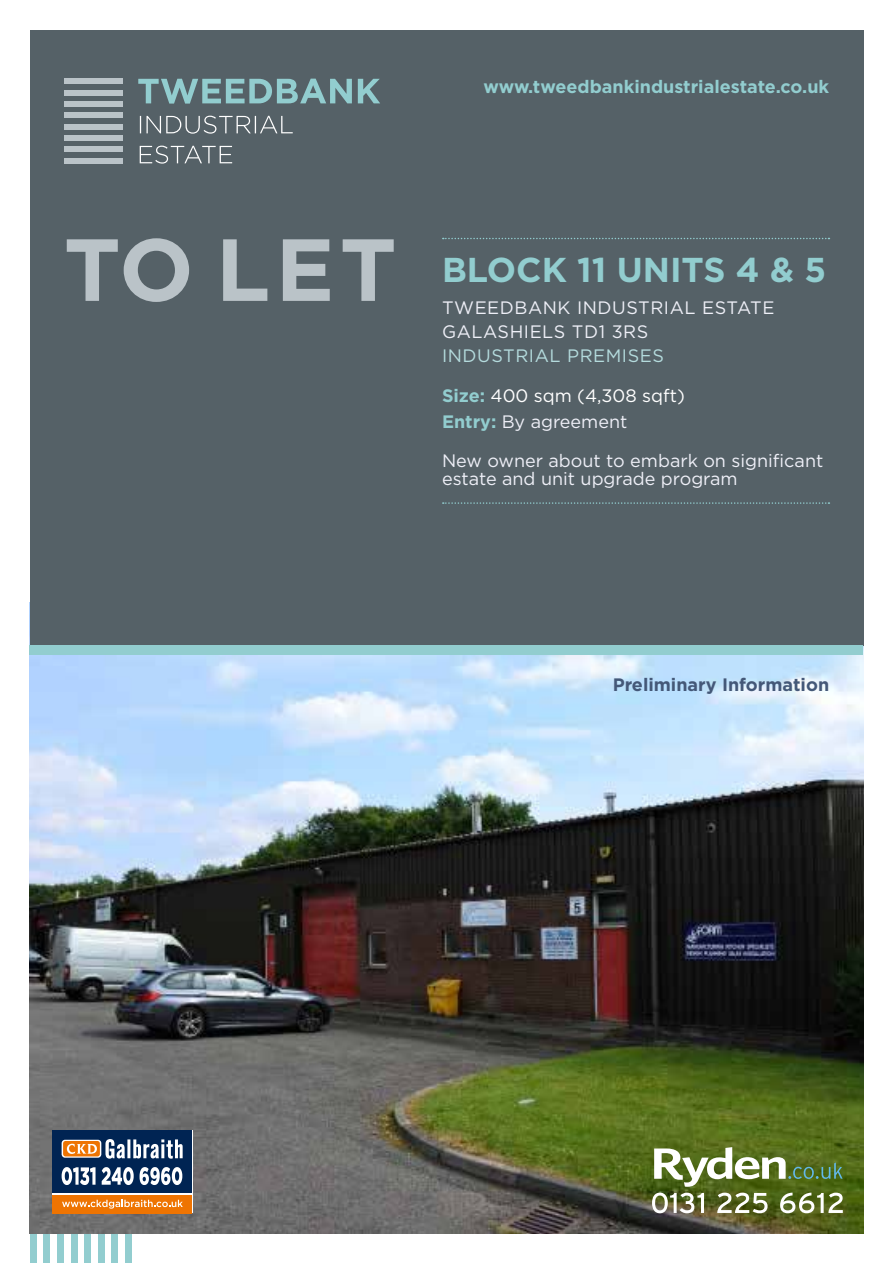
<style>
.page{position:relative;width:893px;height:1263px;background:#fff}
.page>*{position:absolute;margin:0;border:0;box-sizing:border-box;transform-origin:0 0}
.t1{font:700 87.9px "Gotham";color:#bac3c8}
.t2{font:700 34.5px "Gotham";color:#92cdcf}
.t3{font:18px/39.3px "Gotham";color:#eeeff7}
.t4{font:18px/24px "Gotham";letter-spacing:.03em;color:#eeeff7}
.t5{font:18px/39.3px "Gotham";letter-spacing:.03em;color:#b4dbdd}
.t6{font:700 18px "Gotham";color:#92cdcf}
.t7{font:700 18px "Gotham";color:#445878}
.s1{font-weight:700;color:#92cdcf}
.s2{color:#fff}
</style>
<div class="page">
<div style="left:30px;top:1233px;width:7px;height:30px;background:#92cdcf"></div>
<div style="left:43px;top:1233px;width:7px;height:30px;background:#92cdcf"></div>
<div style="left:57px;top:1233px;width:7px;height:30px;background:#92cdcf"></div>
<div style="left:71px;top:1233px;width:6px;height:30px;background:#92cdcf"></div>
<div style="left:84px;top:1233px;width:7px;height:30px;background:#92cdcf"></div>
<div style="left:98px;top:1233px;width:7px;height:30px;background:#92cdcf"></div>
<div style="left:111px;top:1233px;width:7px;height:30px;background:#92cdcf"></div>
<div style="left:125px;top:1233px;width:7px;height:30px;background:#92cdcf"></div>
<img style="left:30px;top:655px;width:833px;height:578px">
<svg style="left:652px;top:1147px;width:191px;height:66px"></svg>
<div style="left:52px;top:1130px;width:140px;height:64px;background:#002453"></div>
<svg style="left:62px;top:1167px;width:120px;height:18px"></svg>
<div style="left:52px;top:1195px;width:140px;height:18px;background:#ee7402"></div>
<svg style="left:62px;top:1200px;width:121px;height:8px"></svg>
<div style="left:62px;top:1140px;width:39px;height:18px;background:#fff;border-radius:3px"></div>
<svg style="left:63px;top:1139px;width:120px;height:20px"></svg>
<hr style="left:52px;top:1194px;width:140px;height:1px;background:#fff">
<div style="left:30px;top:30px;width:833px;height:615px;background:#556167"></div>
<svg style="left:140px;top:146px;width:92px;height:18px"></svg>
<svg style="left:140px;top:116px;width:153px;height:18px"></svg>
<svg style="left:138px;top:79px;width:242px;height:25px"></svg>
<div style="left:65px;top:158px;width:58px;height:6px;background:#bac3c8"></div>
<div style="left:65px;top:147px;width:58px;height:5px;background:#bac3c8"></div>
<div style="left:65px;top:135px;width:58px;height:6px;background:#bac3c8"></div>
<div style="left:65px;top:124px;width:58px;height:6px;background:#bac3c8"></div>
<div style="left:65px;top:113px;width:58px;height:5px;background:#bac3c8"></div>
<div style="left:65px;top:101px;width:58px;height:6px;background:#bac3c8"></div>
<div style="left:65px;top:90px;width:58px;height:6px;background:#bac3c8"></div>
<div style="left:65px;top:79px;width:58px;height:5px;background:#bac3c8"></div>
<svg style="left:443px;top:238px;width:386px;height:1px"></svg>
<svg style="left:443px;top:502px;width:386px;height:2px"></svg>
<div style="left:30px;top:645px;width:833px;height:10px;background:#92cdcf"></div>
<p class="t6" style="left:483px;top:75px;width:347px">www.tweedbankindustrialestate.co.uk</p>
<h1 class="t1" style="left:64px;top:211px;width:334px">TO LET</h1>
<h2 class="t2" style="left:442px;top:247px;width:386px">BLOCK 11 UNITS 4 &amp; 5</h2>
<p class="t4" style="left:442px;top:296px;width:334px">TWEEDBANK INDUSTRIAL ESTATE<br>GALASHIELS TD1 3RS</p>
<p class="t5" style="left:442px;top:336px;width:244px">INDUSTRIAL PREMISES<br><span class="s1">Size:</span> <span class="s2">400 sqm (4,308 sqft)</span></p>
<p class="t3" style="left:442px;top:402px;width:383px"><span class="s1">Entry:</span> By agreement<br>New owner about to embark on significant</p>
<p class="t3" style="left:442px;top:459px;width:297px">estate and unit upgrade program</p>
<p class="t7" style="left:613px;top:672px;width:218px">Preliminary Information</p>
</div>
